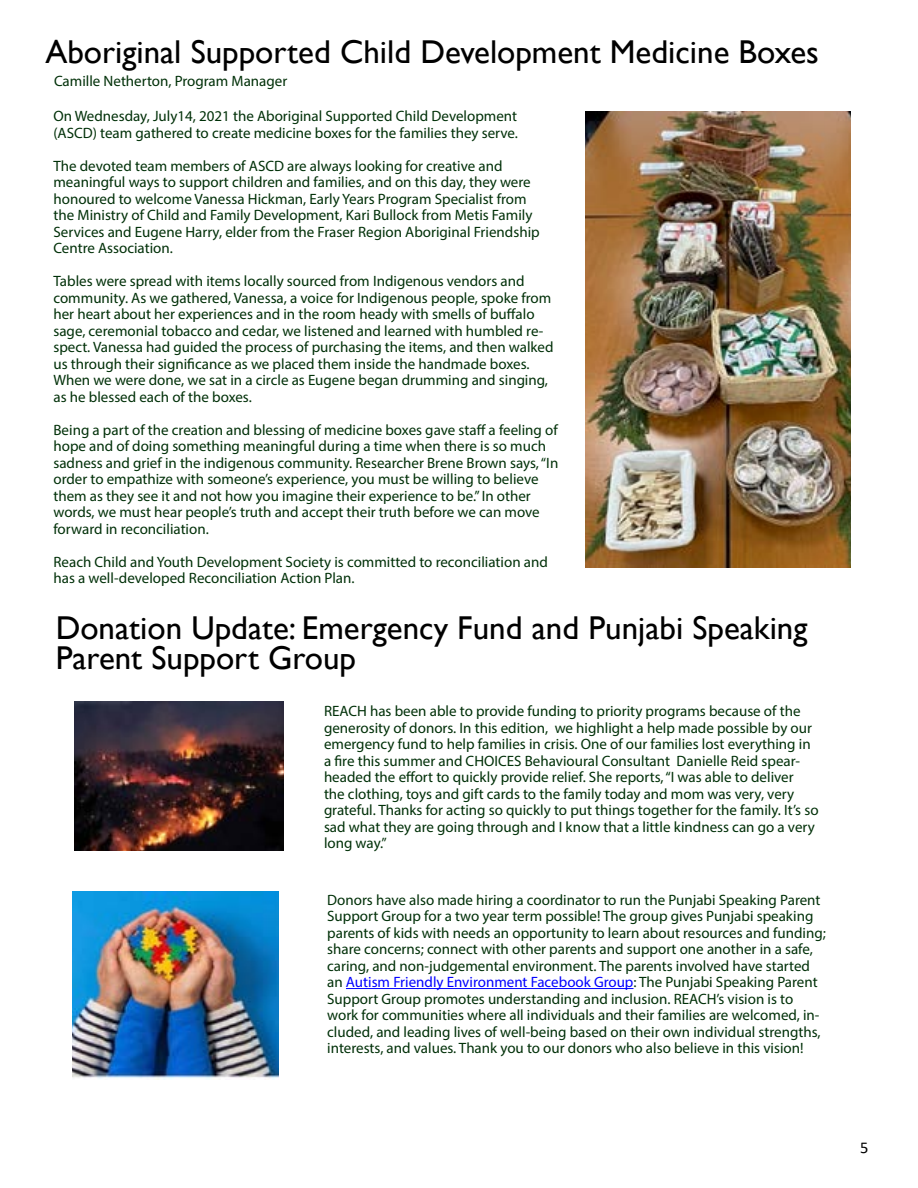
<style>
.page{position:relative;width:918px;height:1188px;background:#fff}
.page>*{position:absolute;margin:0;border:0;box-sizing:border-box;transform-origin:0 0}
.t1{font:33px/30px "Gill Sans";color:#000}
.t2{font:16.5px "Calibri";color:#000}
.t3{font:15px/16.5px "Myriad Pro";color:#003008}
.s1{color:#00f}
</style>
<div class="page">
<img style="left:585px;top:111px;width:265px;height:456px">
<hr style="left:346px;top:988px;width:288px;height:1px;background:#00f">
<img style="left:74px;top:702px;width:210px;height:148px">
<img style="left:72px;top:891px;width:207px;height:189px">
<h1 class="t1" style="left:45px;top:38px;width:775px">Aboriginal Supported Child Development Medicine Boxes</h1>
<p class="t3" style="left:53px;top:108px;width:466px">On Wednesday, July14, 2021 the Aboriginal Supported Child Development (ASCD) team gathered to create medicine boxes for the families they serve.</p>
<p class="t3" style="left:53px;top:157px;width:488px">The devoted team members of ASCD are always looking for creative and meaningful ways to support children and families, and on this day, they were honoured to welcome Vanessa Hickman, Early Years Program Specialist from the Ministry of Child and Family Development, Kari Bullock from Metis Family Services and Eugene Harry, elder from the Fraser Region Aboriginal Friendship Centre Association.</p>
<p class="t3" style="left:53px;top:273px;width:502px">Tables were spread with items locally sourced from Indigenous vendors and community. As we gathered, Vanessa, a voice for Indigenous people, spoke from her heart about her experiences and in the room heady with smells of buffalo sage, ceremonial tobacco and cedar, we listened and learned with humbled re&shy;spect. Vanessa had guided the process of purchasing the items, and then walked us through their significance as we placed them inside the handmade boxes.<br>When we were done, we sat in a circle as Eugene began drumming and singing, as he blessed each of the boxes.</p>
<p class="t3" style="left:53px;top:421px;width:506px">Being a part of the creation and blessing of medicine boxes gave staff a feeling of hope and of doing something meaningful during a time when there is so much sadness and grief in the indigenous community. Researcher Brene Brown says, “In order to empathize with someone’s experience, you must be willing to believe them as they see it and not how you imagine their experience to be.” In other words, we must hear people’s truth and accept their truth before we can move forward in reconciliation.</p>
<p class="t3" style="left:53px;top:553px;width:496px">Reach Child and Youth Development Society is committed to reconciliation and has a well-developed Reconciliation Action Plan.</p>
<h1 class="t1" style="left:56px;top:614px;width:753px">Donation Update: Emergency Fund and Punjabi Speaking<br>Parent Support Group</h1>
<p class="t3" style="left:54px;top:72px;width:235px">Camille Netherton, Program Manager</p>
<p class="t3" style="left:324px;top:703px;width:496px">REACH has been able to provide funding to priority programs because of the generosity of donors. In this edition, we highlight a help made possible by our emergency fund to help families in crisis. One of our families lost everything in a fire this summer and CHOICES Behavioural Consultant Danielle Reid spear&shy;headed the effort to quickly provide relief. She reports, “I was able to deliver<br>the clothing, toys and gift cards to the family today and mom was very, very grateful. Thanks for acting so quickly to put things together for the family. It’s so sad what they are going through and I know that a little kindness can go a very long way.”</p>
<p class="t3" style="left:327px;top:891px;width:500px">Donors have also made hiring a coordinator to run the Punjabi Speaking Parent Support Group for a two year term possible! The group gives Punjabi speaking parents of kids with needs an opportunity to learn about resources and funding; share concerns; connect with other parents and support one another in a safe, caring, and non-judgemental environment. The parents involved have started an <span class="s1">Autism Friendly Environment Facebook Group</span>: The Punjabi Speaking Parent Support Group promotes understanding and inclusion. REACH’s vision is to work for communities where all individuals and their families are welcomed, in&shy;cluded, and leading lives of well-being based on their own individual strengths, interests, and values. Thank you to our donors who also believe in this vision!</p>
<p class="t2" style="left:860px;top:1136px;width:10px">5</p>
</div>
